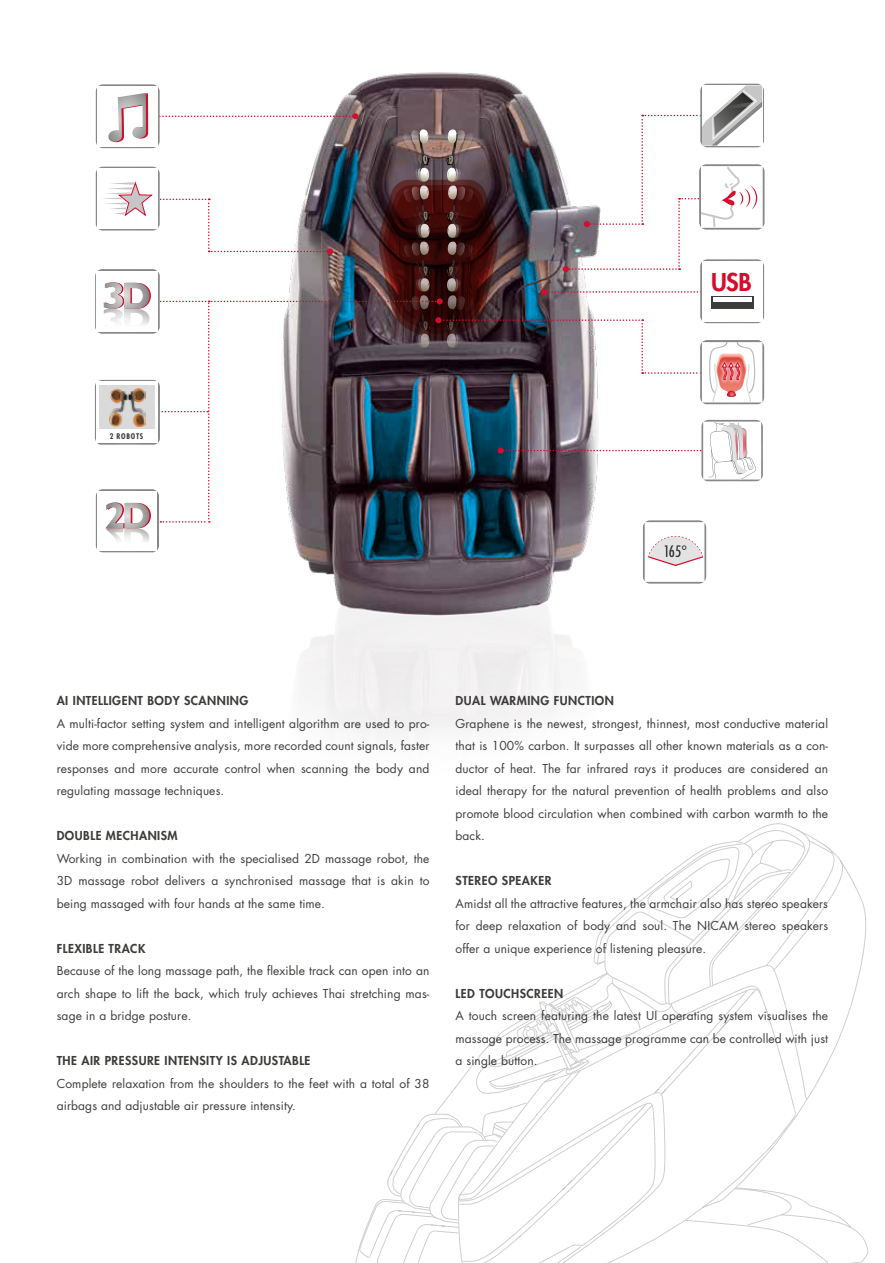
<style>
.page{position:relative;width:885px;height:1263px;background:#fff}
.page>*{position:absolute;margin:0;border:0;box-sizing:border-box;transform-origin:0 0}
.t1{font:800 23.85px "Futura Std";color:#d40c2d}
.t2{font:12px/22.5px "Futura Std";letter-spacing:.01em;color:#3c3c3b;text-align:justify}
.t3{font:800 12px "Futura Std";letter-spacing:.04em;color:#3c3c3b}
.t4{font:700 condensed 7.65px "Futura Std";letter-spacing:.095em;color:#3c3c3b}
</style>
<div class="page">
<hr style="left:884px;top:0;width:1px;height:597px;background:#020203">
<svg style="left:593px;top:841px;width:275px;height:422px"></svg>
<svg style="left:386px;top:973px;width:410px;height:290px"></svg>
<img style="left:301px;top:72px;width:271px;height:664px">
<svg style="left:95px;top:84px;width:669px;height:500px"></svg>
<p class="t4" style="left:110px;top:431px;width:35px">2 ROBOTS</p>
<h1 class="t1" style="left:711px;top:267px;width:42px">USB</h1>
<p class="t3" style="left:57px;top:693px;width:193px">AI INTELLIGENT BODY SCANNING</p>
<p class="t2" style="left:57px;top:712px;width:374px">A multi-factor setting system and intelligent algorithm are used to pro&shy;vide more comprehensive analysis, more recorded count signals, faster responses and more accurate control when scanning the body and regulating massage techniques.</p>
<p class="t3" style="left:57px;top:828px;width:122px">DOUBLE MECHANISM</p>
<p class="t2" style="left:57px;top:847px;width:374px">Working in combination with the specialised 2D massage robot, the 3D massage robot delivers a synchronised massage that is akin to being massaged with four hands at the same time.</p>
<p class="t3" style="left:57px;top:941px;width:90px">FLEXIBLE TRACK</p>
<p class="t2" style="left:57px;top:960px;width:374px">Because of the long massage path, the flexible track can open into an arch shape to lift the back, which truly achieves Thai stretching mas&shy;sage in a bridge posture.</p>
<p class="t3" style="left:57px;top:1053px;width:255px">THE AIR PRESSURE INTENSITY IS ADJUSTABLE</p>
<p class="t2" style="left:57px;top:1072px;width:374px">Complete relaxation from the shoulders to the feet with a total of 38 airbags and adjustable air pressure intensity.</p>
<p class="t3" style="left:455px;top:693px;width:160px">DUAL WARMING FUNCTION</p>
<p class="t2" style="left:455px;top:712px;width:374px">Graphene is the newest, strongest, thinnest, most conductive material that is 100% carbon. It surpasses all other known materials as a con&shy;ductor of heat. The far infrared rays it produces are considered an ideal therapy for the natural prevention of health problems and also promote blood circulation when combined with carbon warmth to the back.</p>
<p class="t3" style="left:455px;top:873px;width:97px">STEREO SPEAKER</p>
<p class="t2" style="left:455px;top:892px;width:374px">Amidst all the attractive features, the armchair also has stereo speakers for deep relaxation of body and soul. The NICAM stereo speakers offer a unique experience of listening pleasure.</p>
<p class="t3" style="left:455px;top:986px;width:109px">LED TOUCHSCREEN</p>
<p class="t2" style="left:455px;top:1005px;width:374px">A touch screen featuring the latest UI operating system visualises the massage process. The massage programme can be controlled with just a single button.</p>
</div>
